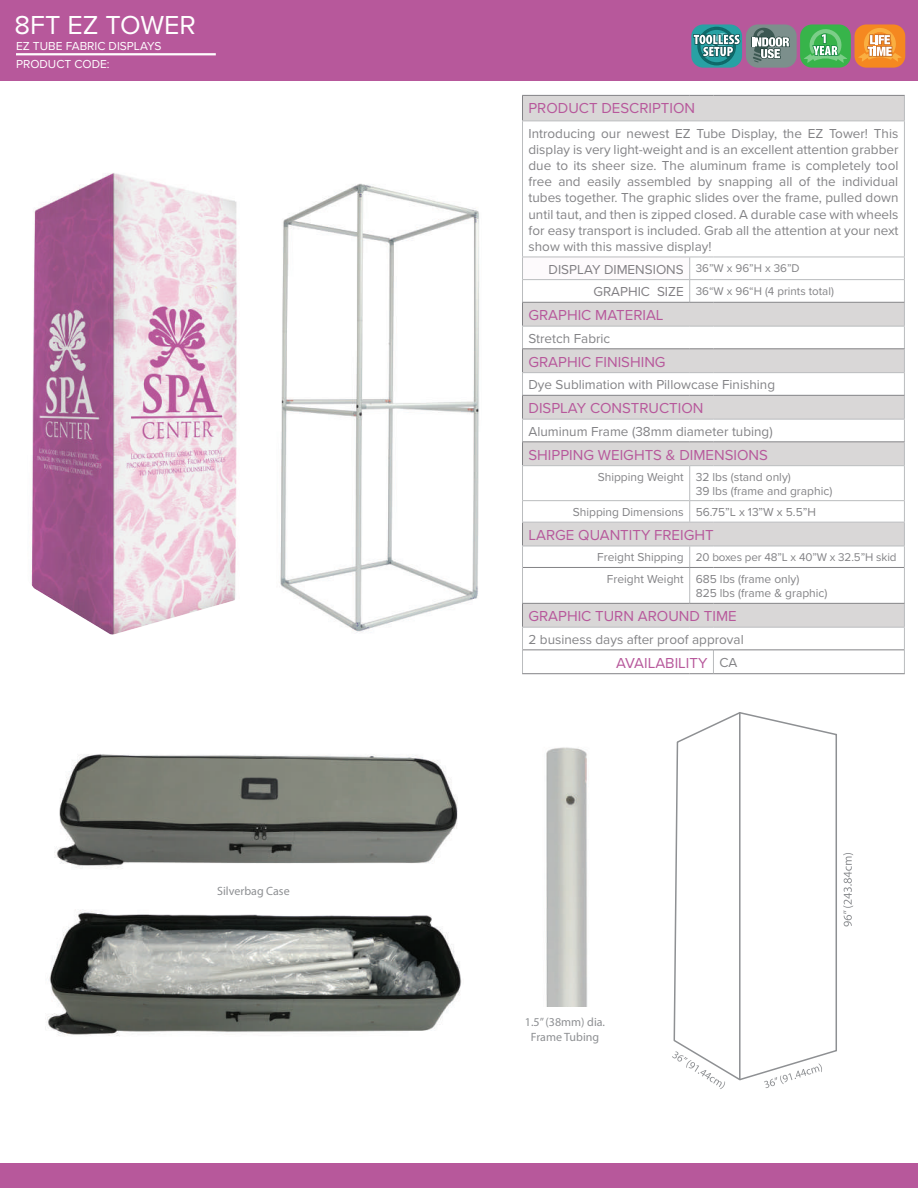
<style>
.page{position:relative;width:918px;height:1188px;background:#fff}
.page>*{position:absolute;margin:0;border:0;box-sizing:border-box;transform-origin:0 0}
.t1{font:27px "Proxima Nova";color:#fff}
.t2{font:15px "Proxima Nova";color:#b7589b}
.t3{font:13.5px/16.2px "Proxima Nova";color:#838386;text-align:justify}
.t4{font:13.5px "Proxima Nova";color:#817f83}
.t5{font:12px/13.5px "Proxima Nova";color:#838386}
.t6{font:12px/14.4px "Myriad Pro";color:#8e9093;text-align:center}
.t7{font:12px "Proxima Nova";color:#fff}
.t8{font:11.7px "Proxima Nova";letter-spacing:-.01em;color:#838386}
.s1{font-size:11.7px;color:#838386}
.s2{font-size:13.5px;color:#817f83}
.s3{font-size:12px}
.s4{font-size:13.5px;color:#838386}
</style>
<div class="page">
<div style="left:523px;top:96px;width:381px;height:25px;background:#d9d7d7"></div>
<svg style="left:523px;top:256px;width:381px;height:347px"></svg>
<div style="left:523px;top:257px;width:167px;height:23px;background:#fdfafc"></div>
<hr style="left:522px;top:121px;width:1px;height:136px;background:#babcbe">
<hr style="left:904px;top:121px;width:1px;height:136px;background:#babcbe">
<hr style="left:522px;top:257px;width:168px;height:1px;background:#babcbe">
<hr style="left:713px;top:257px;width:192px;height:1px;background:#babcbe">
<hr style="left:522px;top:279px;width:168px;height:1px;background:#babcbe">
<hr style="left:713px;top:279px;width:192px;height:1px;background:#babcbe">
<hr style="left:522px;top:466px;width:1px;height:34px;background:#babcbe">
<hr style="left:689px;top:466px;width:1px;height:34px;background:#babcbe">
<hr style="left:904px;top:466px;width:1px;height:34px;background:#babcbe">
<hr style="left:522px;top:500px;width:168px;height:1px;background:#babcbe">
<hr style="left:713px;top:500px;width:192px;height:1px;background:#babcbe">
<hr style="left:522px;top:567px;width:1px;height:36px;background:#babcbe">
<hr style="left:689px;top:568px;width:1px;height:35px;background:#babcbe">
<hr style="left:904px;top:567px;width:1px;height:36px;background:#babcbe">
<hr style="left:522px;top:348px;width:168px;height:1px;background:#838386">
<svg style="left:690px;top:348px;width:23px;height:1px"></svg>
<hr style="left:713px;top:348px;width:192px;height:1px;background:#838386">
<hr style="left:522px;top:372px;width:168px;height:1px;background:#babcbe">
<svg style="left:690px;top:372px;width:23px;height:1px"></svg>
<hr style="left:713px;top:372px;width:192px;height:1px;background:#babcbe">
<hr style="left:522px;top:302px;width:168px;height:1px;background:#838386">
<svg style="left:689px;top:257px;width:24px;height:46px"></svg>
<hr style="left:713px;top:302px;width:192px;height:1px;background:#838386">
<hr style="left:522px;top:326px;width:168px;height:1px;background:#babcbe">
<svg style="left:690px;top:326px;width:23px;height:1px"></svg>
<hr style="left:713px;top:326px;width:192px;height:1px;background:#babcbe">
<svg style="left:522px;top:96px;width:1px;height:25px"></svg>
<hr style="left:522px;top:95px;width:168px;height:1px;background:#838386">
<svg style="left:690px;top:95px;width:23px;height:1px"></svg>
<hr style="left:713px;top:95px;width:192px;height:1px;background:#838386">
<svg style="left:904px;top:96px;width:1px;height:25px"></svg>
<hr style="left:522px;top:121px;width:168px;height:1px;background:#babcbe">
<svg style="left:690px;top:121px;width:23px;height:1px"></svg>
<hr style="left:713px;top:121px;width:192px;height:1px;background:#babcbe">
<hr style="left:522px;top:395px;width:168px;height:1px;background:#838386">
<svg style="left:690px;top:395px;width:23px;height:1px"></svg>
<hr style="left:713px;top:395px;width:192px;height:1px;background:#838386">
<hr style="left:522px;top:419px;width:168px;height:1px;background:#babcbe">
<svg style="left:690px;top:419px;width:23px;height:1px"></svg>
<hr style="left:713px;top:419px;width:192px;height:1px;background:#babcbe">
<svg style="left:522px;top:257px;width:1px;height:208px"></svg>
<svg style="left:522px;top:501px;width:1px;height:66px"></svg>
<hr style="left:522px;top:441px;width:168px;height:1px;background:#838386">
<svg style="left:690px;top:441px;width:23px;height:1px"></svg>
<hr style="left:713px;top:441px;width:192px;height:1px;background:#838386">
<svg style="left:904px;top:257px;width:1px;height:208px"></svg>
<svg style="left:904px;top:501px;width:1px;height:66px"></svg>
<hr style="left:522px;top:465px;width:168px;height:1px;background:#babcbe">
<svg style="left:690px;top:465px;width:23px;height:1px"></svg>
<hr style="left:713px;top:465px;width:192px;height:1px;background:#babcbe">
<hr style="left:522px;top:522px;width:168px;height:1px;background:#babcbe">
<svg style="left:689px;top:500px;width:24px;height:23px"></svg>
<hr style="left:713px;top:522px;width:192px;height:1px;background:#babcbe">
<hr style="left:522px;top:546px;width:168px;height:1px;background:#babcbe">
<hr style="left:713px;top:546px;width:192px;height:1px;background:#babcbe">
<hr style="left:523px;top:567px;width:167px;height:1px;background:#838386">
<svg style="left:689px;top:546px;width:24px;height:22px"></svg>
<hr style="left:713px;top:567px;width:191px;height:1px;background:#838386">
<svg style="left:522px;top:603px;width:383px;height:71px"></svg>
<hr style="left:713px;top:673px;width:192px;height:1px;background:#838386">
<div style="left:0;top:1164px;width:918px;height:24px;background:#b7589b"></div>
<div style="left:0;top:0;width:918px;height:81px;background:#b7589b"></div>
<hr style="left:16px;top:53px;width:200px;height:2px;background:#fff">
<img style="left:31px;top:173px;width:206px;height:400px">
<img style="left:280px;top:183px;width:199px;height:450px">
<img style="left:54px;top:754px;width:404px;height:115px">
<svg style="left:31px;top:573px;width:205px;height:62px"></svg>
<svg style="left:672px;top:712px;width:181px;height:377px"></svg>
<img style="left:546px;top:747px;width:41px;height:259px">
<img style="left:45px;top:909px;width:417px;height:127px">
<div style="left:800px;top:24px;width:51px;height:44px;background:#37b44a;border-radius:12px"></div>
<div style="left:691px;top:24px;width:51px;height:44px;background:#28a1a4;border-radius:12px"></div>
<div style="left:746px;top:24px;width:51px;height:44px;background:#7c8f8c;border-radius:12px"></div>
<div style="left:855px;top:24px;width:50px;height:44px;background:#f58820;border-radius:12px"></div>
<div style="left:751px;top:37px;width:4px;height:10px;border:1px solid #14322b"></div>
<svg style="left:752px;top:27px;width:38px;height:36px"></svg>
<svg style="left:858px;top:26px;width:44px;height:42px"></svg>
<svg style="left:804px;top:27px;width:43px;height:41px"></svg>
<svg style="left:692px;top:27px;width:49px;height:38px"></svg>
<h1 class="t1" style="left:15px;top:9px;width:183px">8FT EZ TOWER</h1>
<p class="t7" style="left:16px;top:57px;width:95px">PRODUCT CODE:</p>
<p class="t7" style="left:16px;top:39px;width:147px">EZ TUBE FABRIC DISPLAYS</p>
<p class="t6" style="left:217px;top:884px;width:74px">Silverbag Case</p>
<p class="t2" style="left:529px;top:99px;width:168px">PRODUCT DESCRIPTION</p>
<p class="t3" style="left:529px;top:125px;width:372px">Introducing our newest EZ Tube Display, the EZ Tower! This display is very light-weight and is an excellent attention grabber due to its sheer size. The aluminum frame is completely tool free and easily assembled by snapping all of the individual tubes together. The graphic slides over the frame, pulled down until taut, and then is zipped closed. A durable case with wheels for easy transport is included. Grab all the attention at your next show with this massive display!</p>
<p class="t4" style="left:549px;top:261px;width:253px">DISPLAY DIMENSIONS <span class="s1">36”W x 96”H x 36”D</span></p>
<p class="t8" style="left:593px;top:284px;width:242px"><span class="s2">GRAPHIC SIZE</span> 36“W x 96“H (4 prints total)</p>
<p class="t2" style="left:529px;top:306px;width:137px">GRAPHIC MATERIAL</p>
<p class="t3" style="left:529px;top:330px;width:83px">Stretch Fabric</p>
<p class="t2" style="left:529px;top:353px;width:139px">GRAPHIC FINISHING</p>
<p class="t3" style="left:529px;top:377px;width:248px">Dye Sublimation with Pillowcase Finishing</p>
<p class="t2" style="left:529px;top:399px;width:177px">DISPLAY CONSTRUCTION</p>
<p class="t3" style="left:529px;top:424px;width:246px">Aluminum Frame (38mm diameter tubing)</p>
<p class="t2" style="left:529px;top:446px;width:241px">SHIPPING WEIGHTS &amp; DIMENSIONS</p>
<p class="t5" style="left:696px;top:471px;width:138px;text-indent:-98px">Shipping Weight 32 lbs (stand only)<br>39 lbs (frame and graphic)</p>
<p class="t5" style="left:573px;top:506px;width:245px">Shipping Dimensions 56.75”L x 13”W x 5.5”H</p>
<p class="t2" style="left:529px;top:526px;width:187px">LARGE QUANTITY FREIGHT</p>
<p class="t8" style="left:597px;top:550px;width:301px"><span class="s3">Freight Shipping</span> 20 boxes per 48”L x 40”W x 32.5”H skid</p>
<p class="t5" style="left:696px;top:572px;width:133px;line-height:14.4px;text-indent:-89px">Freight Weight 685 lbs (frame only)<br>825 lbs (frame &amp; graphic)</p>
<p class="t2" style="left:529px;top:607px;width:210px">GRAPHIC TURN AROUND TIME</p>
<p class="t3" style="left:529px;top:632px;width:217px">2 business days after proof approval</p>
<p class="t2" style="left:616px;top:654px;width:123px">AVAILABILITY <span class="s4">CA</span></p>
<p class="t6" style="left:525px;top:1015px;width:82px">1.5” (38mm) dia.<br>Frame Tubing</p>
</div>
